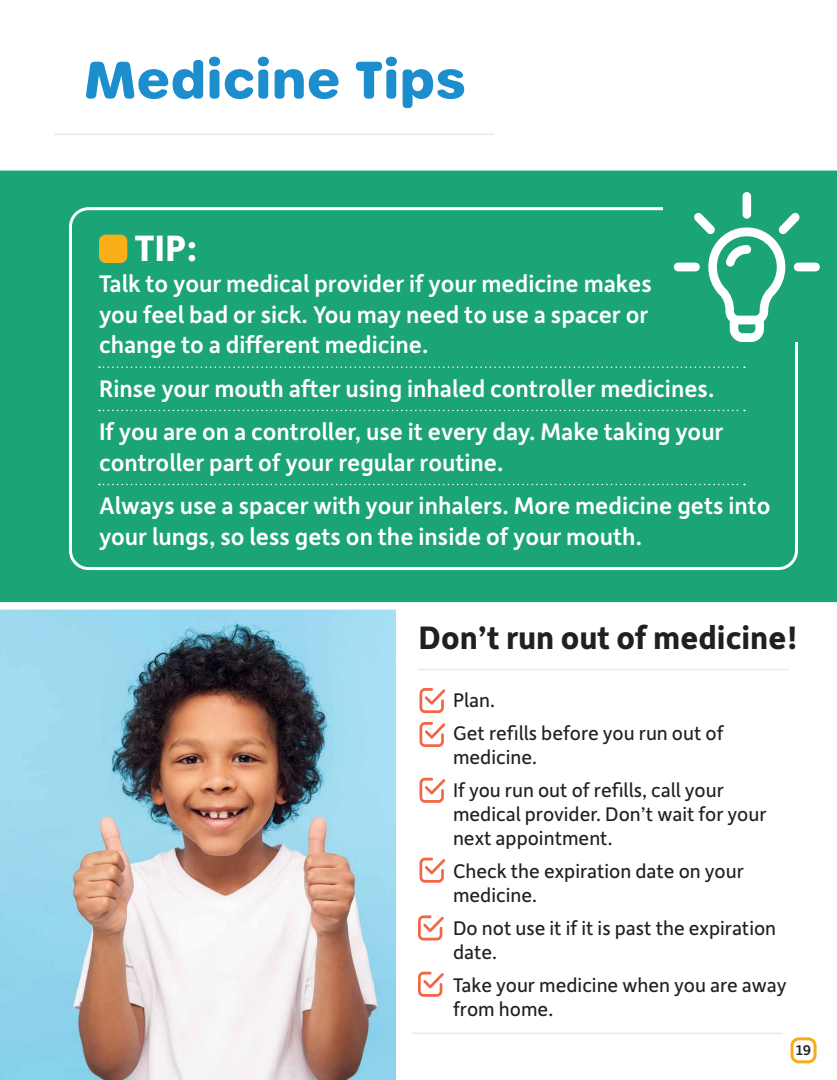
<style>
.page{position:relative;width:837px;height:1080px;background:#fff}
.page>*{position:absolute;margin:0;border:0;box-sizing:border-box;transform-origin:0 0}
.t1{font:700 51px "Urbane Rounded";color:#1c8ece}
.t2{font:700 39px "Depot New";color:#fff}
.t3{font:700 34.5px "Depot New";color:#231f20}
.t4{font:500 25.5px/30.6px "Depot New";color:#fff}
.t5{font:21px/24px "Depot New";color:#231f20}
.t6{font:500 15px "Depot New";color:#231f20}
</style>
<div class="page">
<img style="left:0;top:610px;width:396px;height:470px">
<hr style="left:54px;top:134px;width:440px;height:1px;background:#231f20">
<div style="left:0;top:170px;width:837px;height:440px;background:#1ba477"></div>
<div style="left:69px;top:207px;width:729px;height:363px;border:3px solid #fff;border-radius:18px"></div>
<div style="left:663px;top:186px;width:162px;height:156px;background:#1ba477"></div>
<div style="left:99px;top:235px;width:28px;height:28px;background:#faaf18;border-radius:7px"></div>
<div style="left:674px;top:263px;width:26px;height:8px;background:#fff;border-radius:4px"></div>
<div style="left:794px;top:263px;width:26px;height:8px;background:#fff;border-radius:4px"></div>
<div style="left:743px;top:192px;width:8px;height:27px;background:#fff;border-radius:4px"></div>
<svg style="left:694px;top:212px;width:106px;height:130px"></svg>
<svg style="left:99px;top:366px;width:646px;height:2px"></svg>
<svg style="left:99px;top:410px;width:646px;height:1px"></svg>
<svg style="left:99px;top:484px;width:646px;height:1px"></svg>
<svg style="left:420px;top:688px;width:25px;height:25px"></svg>
<svg style="left:420px;top:778px;width:25px;height:25px"></svg>
<svg style="left:420px;top:858px;width:25px;height:25px"></svg>
<svg style="left:420px;top:722px;width:25px;height:25px"></svg>
<svg style="left:418px;top:915px;width:26px;height:25px"></svg>
<svg style="left:418px;top:972px;width:26px;height:25px"></svg>
<hr style="left:412px;top:1033px;width:371px;height:1px;background:#231f20">
<hr style="left:418px;top:669px;width:371px;height:1px;background:#231f20">
<div style="left:790px;top:1037px;width:27px;height:26px;border:3px solid #f6ab1b;border-radius:7px"></div>
<p class="t1" style="left:84px;top:45px;width:383px">Medicine Tips</p>
<p class="t2" style="left:135px;top:223px;width:64px">TIP:</p>
<p class="t4" style="left:99px;top:267px;width:554px">Talk to your medical provider if your medicine makes you feel bad or sick. You may need to use a spacer or change to a different medicine.</p>
<p class="t4" style="left:99px;top:372px;width:617px">Rinse your mouth after using inhaled controller medicines.</p>
<p class="t4" style="left:99px;top:415px;width:626px">If you are on a controller, use it every day. Make taking your controller part of your regular routine.</p>
<p class="t4" style="left:99px;top:490px;width:673px">Always use a spacer with your inhalers. More medicine gets into your lungs, so less gets on the inside of your mouth.</p>
<p class="t3" style="left:418px;top:615px;width:381px">Don’t run out of medicine!</p>
<p class="t5" style="left:426px;top:687px;width:71px">• Plan.</p>
<p class="t5" style="left:453px;top:720px;width:272px;text-indent:-27px">• Get refills before you run out of medicine.</p>
<p class="t5" style="left:453px;top:777px;width:315px;text-indent:-27px">• If you run out of refills, call your medical provider. Don’t wait for your next appointment.</p>
<p class="t5" style="left:453px;top:858px;width:292px;text-indent:-27px">• Check the expiration date on your medicine.</p>
<p class="t5" style="left:453px;top:915px;width:325px;text-indent:-27px">• Do not use it if it is past the expiration date.</p>
<p class="t5" style="left:453px;top:972px;width:335px;text-indent:-27px">• Take your medicine when you are away from home.</p>
<p class="t6" style="left:796px;top:1041px;width:17px">19</p>
</div>
